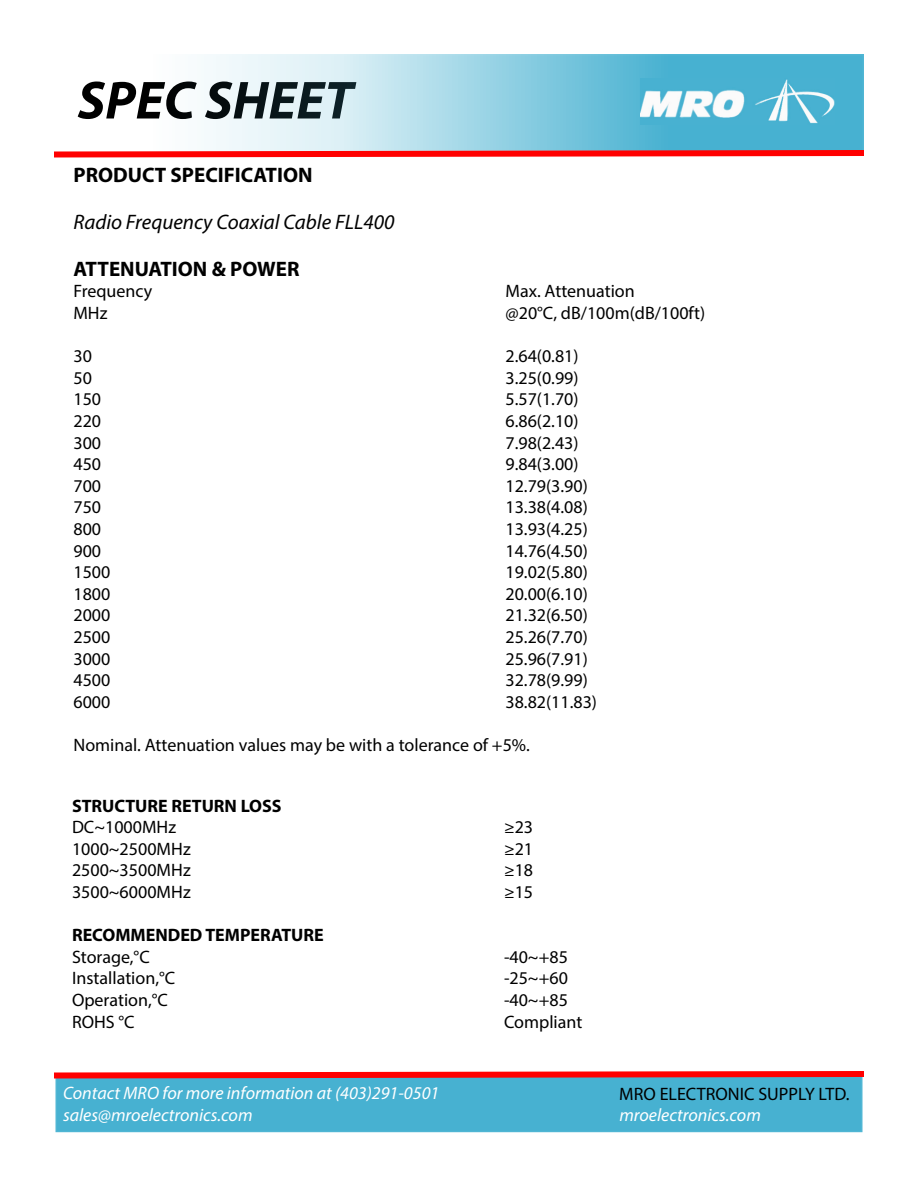
<style>
.page{position:relative;width:918px;height:1188px;background:#fff}
.page>*{position:absolute;margin:0;border:0;box-sizing:border-box;transform-origin:0 0}
.t1{font:italic 700 54px "Myriad Pro";color:#000}
.t2{font:700 21px "Myriad Pro";color:#000}
.t3{font:italic 21px "Myriad Pro";color:#000}
.t4{font:18px "Myriad Pro";color:#000}
.t5{font:italic 18px "Myriad Pro";color:#fff}
.t6{font:700 18px "Myriad Pro";color:#000}
</style>
<div class="page">
<div style="left:56px;top:1076px;width:806px;height:56px;background:#47b1d1"></div>
<svg style="left:204px;top:54px;width:660px;height:93px;background:#99d3e5"></svg>
<img style="left:640px;top:78px;width:195px;height:46px">
<svg style="left:54px;top:147px;width:810px;height:11px"></svg>
<svg style="left:54px;top:1071px;width:810px;height:11px"></svg>
<p class="t1" style="left:78px;top:65px;width:277px">SPEC SHEET</p>
<p class="t2" style="left:74px;top:161px;width:241px">PRODUCT SPECIFICATION</p>
<p class="t3" style="left:74px;top:209px;width:322px">Radio Frequency Coaxial Cable FLL400</p>
<p class="t2" style="left:74px;top:255px;width:228px">ATTENUATION &amp; POWER</p>
<p class="t4" style="left:74px;top:280px;width:80px">Frequency</p>
<p class="t4" style="left:506px;top:280px;width:131px">Max. Attenuation</p>
<p class="t4" style="left:74px;top:302px;width:36px">MHz</p>
<p class="t4" style="left:506px;top:302px;width:201px">@20°C, dB/100m(dB/100ft)</p>
<p class="t4" style="left:74px;top:345px;width:20px">30</p>
<p class="t4" style="left:506px;top:345px;width:75px">2.64(0.81)</p>
<p class="t4" style="left:74px;top:367px;width:20px">50</p>
<p class="t4" style="left:506px;top:367px;width:75px">3.25(0.99)</p>
<p class="t4" style="left:74px;top:388px;width:29px">150</p>
<p class="t4" style="left:506px;top:388px;width:75px">5.57(1.70)</p>
<p class="t4" style="left:74px;top:410px;width:29px">220</p>
<p class="t4" style="left:506px;top:410px;width:75px">6.86(2.10)</p>
<p class="t4" style="left:74px;top:432px;width:29px">300</p>
<p class="t4" style="left:506px;top:432px;width:75px">7.98(2.43)</p>
<p class="t4" style="left:74px;top:453px;width:29px">450</p>
<p class="t4" style="left:506px;top:453px;width:75px">9.84(3.00)</p>
<p class="t4" style="left:74px;top:475px;width:29px">700</p>
<p class="t4" style="left:506px;top:475px;width:84px">12.79(3.90)</p>
<p class="t4" style="left:74px;top:496px;width:29px">750</p>
<p class="t4" style="left:506px;top:496px;width:84px">13.38(4.08)</p>
<p class="t4" style="left:74px;top:518px;width:29px">800</p>
<p class="t4" style="left:506px;top:518px;width:84px">13.93(4.25)</p>
<p class="t4" style="left:74px;top:540px;width:29px">900</p>
<p class="t4" style="left:506px;top:540px;width:84px">14.76(4.50)</p>
<p class="t4" style="left:74px;top:561px;width:38px">1500</p>
<p class="t4" style="left:506px;top:561px;width:84px">19.02(5.80)</p>
<p class="t4" style="left:74px;top:583px;width:38px">1800</p>
<p class="t4" style="left:506px;top:583px;width:84px">20.00(6.10)</p>
<p class="t4" style="left:74px;top:604px;width:38px">2000</p>
<p class="t4" style="left:506px;top:604px;width:84px">21.32(6.50)</p>
<p class="t4" style="left:74px;top:626px;width:38px">2500</p>
<p class="t4" style="left:506px;top:626px;width:84px">25.26(7.70)</p>
<p class="t4" style="left:74px;top:648px;width:38px">3000</p>
<p class="t4" style="left:506px;top:648px;width:84px">25.96(7.91)</p>
<p class="t4" style="left:74px;top:669px;width:38px">4500</p>
<p class="t4" style="left:506px;top:669px;width:84px">32.78(9.99)</p>
<p class="t4" style="left:74px;top:691px;width:38px">6000</p>
<p class="t4" style="left:506px;top:691px;width:93px">38.82(11.83)</p>
<p class="t4" style="left:74px;top:734px;width:458px">Nominal. Attenuation values may be with a tolerance of +5%.</p>
<p class="t6" style="left:72px;top:794px;width:211px">STRUCTURE RETURN LOSS</p>
<p class="t4" style="left:72px;top:816px;width:106px">DC~1000MHz</p>
<p class="t4" style="left:504px;top:816px;width:31px">≥23</p>
<p class="t4" style="left:72px;top:838px;width:120px">1000~2500MHz</p>
<p class="t4" style="left:504px;top:838px;width:31px">≥21</p>
<p class="t4" style="left:72px;top:859px;width:120px">2500~3500MHz</p>
<p class="t4" style="left:504px;top:859px;width:31px">≥18</p>
<p class="t4" style="left:72px;top:881px;width:120px">3500~6000MHz</p>
<p class="t4" style="left:504px;top:881px;width:31px">≥15</p>
<p class="t6" style="left:72px;top:923px;width:253px">RECOMMENDED TEMPERATURE</p>
<p class="t4" style="left:72px;top:946px;width:79px">Storage,°C</p>
<p class="t4" style="left:504px;top:946px;width:65px">-40~+85</p>
<p class="t4" style="left:72px;top:967px;width:105px">Installation,°C</p>
<p class="t4" style="left:504px;top:967px;width:65px">-25~+60</p>
<p class="t4" style="left:72px;top:989px;width:97px">Operation,°C</p>
<p class="t4" style="left:504px;top:989px;width:65px">-40~+85</p>
<p class="t4" style="left:72px;top:1010px;width:64px">ROHS °C</p>
<p class="t4" style="left:504px;top:1010px;width:80px">Compliant</p>
<p class="t5" style="left:63px;top:1082px;width:378px">Contact MRO for more information at (403)291-0501</p>
<p class="t4" style="left:619px;top:1083px;width:232px">MRO ELECTRONIC SUPPLY LTD.</p>
<p class="t5" style="left:63px;top:1104px;width:191px">sales@mroelectronics.com</p>
<p class="t5" style="left:619px;top:1104px;width:143px">mroelectronics.com</p>
</div>
